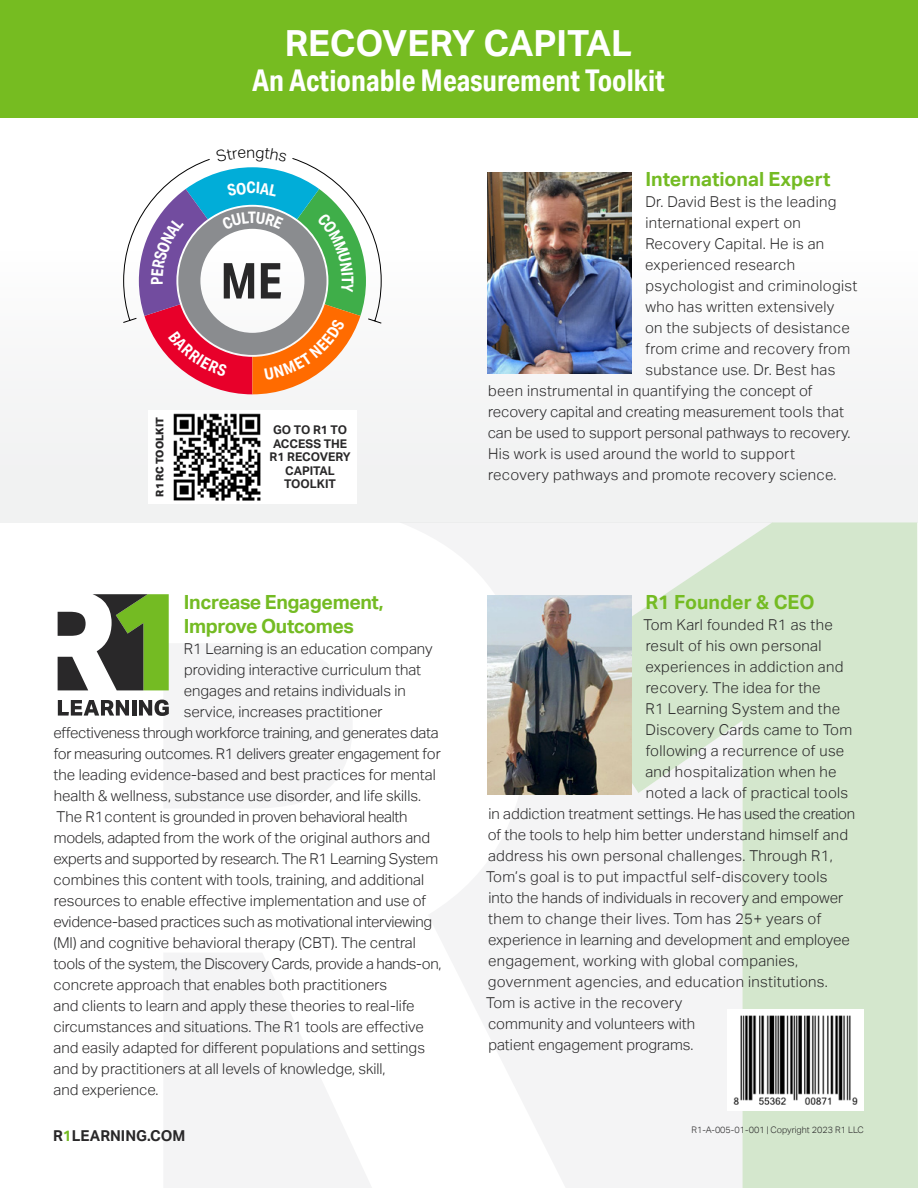
<style>
.page{position:relative;width:918px;height:1188px;background:#fff}
.page>*{position:absolute;margin:0;border:0;box-sizing:border-box;transform-origin:0 0}
.t1{font:700 36px "Aktiv Grotesk";color:#fff}
.t2{font:700 30px "Aktiv Grotesk Cd";color:#fff}
.t3{font:700 19.5px/24px "Aktiv Grotesk";letter-spacing:-.02em;color:#74bb23}
.t4{font:700 19.5px "Aktiv Grotesk";color:#74bb23}
.t5{font:700 16.35px "Aktiv Grotesk Cd";color:#fff}
.t6{font:300 15px "Aktiv Grotesk";color:#292829}
.t7{font:300 15px "Aktiv Grotesk";letter-spacing:.02em;color:#292829}
.t8{font:300 15px "Aktiv Grotesk";letter-spacing:-.02em;color:#292829}
.t9{font:700 15px "Aktiv Grotesk";color:#292829}
.t10{font:700 12px/13.5px "Aktiv Grotesk";color:#292829;text-align:center}
.t11{font:800 10.5px "Aktiv Grotesk";color:#292829}
.t12{font:300 9px "Aktiv Grotesk";color:#292829}
.s1{color:#74bb23}
</style>
<div class="page">
<div style="left:0;top:162px;width:917px;height:360px;background:#f6f6f7"></div>
<svg style="left:403px;top:523px;width:154px;height:646px"></svg>
<svg style="left:164px;top:953px;width:207px;height:235px;fill:#f4f4f5"></svg>
<svg style="left:557px;top:522px;width:361px;height:666px;fill:#d4e7cd"></svg>
<img style="left:488px;top:595px;width:143px;height:200px">
<div style="left:727px;top:1009px;width:137px;height:100px;background:#fff"></div>
<svg style="left:58px;top:594px;width:294px;height:214px"></svg>
<img style="left:727px;top:1015px;width:137px;height:96px">
<img style="left:487px;top:172px;width:144px;height:202px">
<div style="left:0;top:0;width:917px;height:118px;background:#76bc21"></div>
<div style="left:264px;top:410px;width:93px;height:94px;background:#fff"></div>
<img style="left:173px;top:413px;width:88px;height:88px">
<div style="left:148px;top:410px;width:22px;height:94px;background:#fff"></div>
<svg style="left:123px;top:158px;width:259px;height:236px"></svg>
<p class="t5" style="left:147px;top:285px;width:10px;rotate:-90deg">P</p>
<p class="t11" style="left:153px;top:497px;width:81px;rotate:-90deg">R1 RC TOOLKIT</p>
<h1 class="t1" style="left:285px;top:23px;width:349px">RECOVERY CAPITAL</h1>
<h2 class="t2" style="left:252px;top:62px;width:414px">An Actionable Measurement Toolkit</h2>
<p class="t10" style="left:270px;top:423px;width:83px">GO TO R1 TO<br>ACCESS THE<br>R1 RECOVERY<br>CAPITAL<br>TOOLKIT</p>
<h3 class="t4" style="left:645px;top:167px;width:187px">International Expert</h3>
<p class="t7" style="left:645px;top:193px;width:192px">Dr. David Best is the leading</p>
<p class="t7" style="left:646px;top:214px;width:157px">international expert on</p>
<p class="t7" style="left:645px;top:235px;width:180px">Recovery Capital. He is an</p>
<p class="t7" style="left:645px;top:256px;width:151px">experienced research</p>
<p class="t7" style="left:646px;top:277px;width:213px">psychologist and criminologist</p>
<p class="t7" style="left:645px;top:298px;width:190px">who has written extensively</p>
<p class="t7" style="left:645px;top:319px;width:206px">on the subjects of desistance</p>
<p class="t7" style="left:646px;top:340px;width:206px">from crime and recovery from</p>
<p class="t7" style="left:645px;top:361px;width:192px">substance use. Dr. Best has</p>
<p class="t7" style="left:488px;top:382px;width:326px">been instrumental in quantifying the concept of</p>
<p class="t6" style="left:488px;top:403px;width:357px">recovery capital and creating measurement tools that</p>
<p class="t6" style="left:488px;top:424px;width:364px">can be used to support personal pathways to recovery.</p>
<p class="t7" style="left:488px;top:445px;width:308px">His work is used around the world to support</p>
<p class="t7" style="left:488px;top:466px;width:350px">recovery pathways and promote recovery science.</p>
<h3 class="t3" style="left:184px;top:590px;width:201px">Increase Engagement,<br>Improve Outcomes</h3>
<p class="t6" style="left:184px;top:640px;width:250px">R1 Learning is an education company</p>
<p class="t6" style="left:184px;top:661px;width:239px">providing interactive curriculum that</p>
<p class="t6" style="left:184px;top:682px;width:224px">engages and retains individuals in</p>
<p class="t6" style="left:184px;top:703px;width:200px">service, increases practitioner</p>
<p class="t8" style="left:54px;top:724px;width:387px">effectiveness through workforce training, and generates data</p>
<p class="t8" style="left:54px;top:745px;width:389px">for measuring outcomes. R1 delivers greater engagement for</p>
<p class="t6" style="left:54px;top:766px;width:384px">the leading evidence-based and best practices for mental</p>
<p class="t6" style="left:54px;top:787px;width:369px">health &amp; wellness, substance use disorder, and life skills.</p>
<p class="t8" style="left:56px;top:808px;width:353px">The R1 content is grounded in proven behavioral health</p>
<p class="t6" style="left:54px;top:829px;width:378px">models, adapted from the work of the original authors and</p>
<p class="t8" style="left:54px;top:850px;width:386px">experts and supported by research. The R1 Learning System</p>
<p class="t6" style="left:54px;top:871px;width:372px">combines this content with tools, training, and additional</p>
<p class="t6" style="left:54px;top:892px;width:374px">resources to enable effective implementation and use of</p>
<p class="t8" style="left:54px;top:913px;width:380px">evidence-based practices such as motivational interviewing</p>
<p class="t6" style="left:53px;top:934px;width:364px">(MI) and cognitive behavioral therapy (CBT). The central</p>
<p class="t8" style="left:54px;top:955px;width:389px">tools of the system, the Discovery Cards, provide a hands-on,</p>
<p class="t6" style="left:54px;top:976px;width:335px">concrete approach that enables both practitioners</p>
<p class="t6" style="left:54px;top:997px;width:363px">and clients to learn and apply these theories to real-life</p>
<p class="t6" style="left:54px;top:1018px;width:372px">circumstances and situations. The R1 tools are effective</p>
<p class="t6" style="left:54px;top:1039px;width:373px">and easily adapted for different populations and settings</p>
<p class="t6" style="left:54px;top:1060px;width:334px">and by practitioners at all levels of knowledge, skill,</p>
<p class="t6" style="left:54px;top:1081px;width:106px">and experience.</p>
<p class="t9" style="left:53px;top:1127px;width:134px">R<span class="s1">1</span>LEARNING.COM</p>
<p class="t12" style="left:692px;top:1125px;width:174px">R1-A-005-01-001 | Copyright 2023 R1 LLC</p>
<h3 class="t4" style="left:646px;top:591px;width:171px">R1 Founder &amp; CEO</h3>
<p class="t7" style="left:644px;top:616px;width:191px">Tom Karl founded R1 as the</p>
<p class="t7" style="left:646px;top:637px;width:177px">result of his own personal</p>
<p class="t7" style="left:645px;top:658px;width:200px">experiences in addiction and</p>
<p class="t7" style="left:646px;top:679px;width:176px">recovery. The idea for the</p>
<p class="t7" style="left:646px;top:700px;width:196px">R1 Learning System and the</p>
<p class="t7" style="left:646px;top:721px;width:208px">Discovery Cards came to Tom</p>
<p class="t7" style="left:646px;top:742px;width:200px">following a recurrence of use</p>
<p class="t7" style="left:645px;top:763px;width:193px">and hospitalization when he</p>
<p class="t7" style="left:646px;top:784px;width:204px">noted a lack of practical tools</p>
<p class="t6" style="left:488px;top:805px;width:368px">in addiction treatment settings. He has used the creation</p>
<p class="t6" style="left:488px;top:826px;width:362px">of the tools to help him better understand himself and</p>
<p class="t7" style="left:488px;top:847px;width:346px">address his own personal challenges. Through R1,</p>
<p class="t7" style="left:486px;top:868px;width:343px">Tom’s goal is to put impactful self-discovery tools</p>
<p class="t6" style="left:488px;top:889px;width:356px">into the hands of individuals in recovery and empower</p>
<p class="t7" style="left:488px;top:910px;width:335px">them to change their lives. Tom has 25+ years of</p>
<p class="t6" style="left:488px;top:931px;width:364px">experience in learning and development and employee</p>
<p class="t7" style="left:488px;top:952px;width:312px">engagement, working with global companies,</p>
<p class="t7" style="left:488px;top:973px;width:342px">government agencies, and education institutions.</p>
<p class="t7" style="left:486px;top:994px;width:198px">Tom is active in the recovery</p>
<p class="t6" style="left:488px;top:1015px;width:209px">community and volunteers with</p>
<p class="t6" style="left:488px;top:1036px;width:207px">patient engagement programs.</p>
</div>
